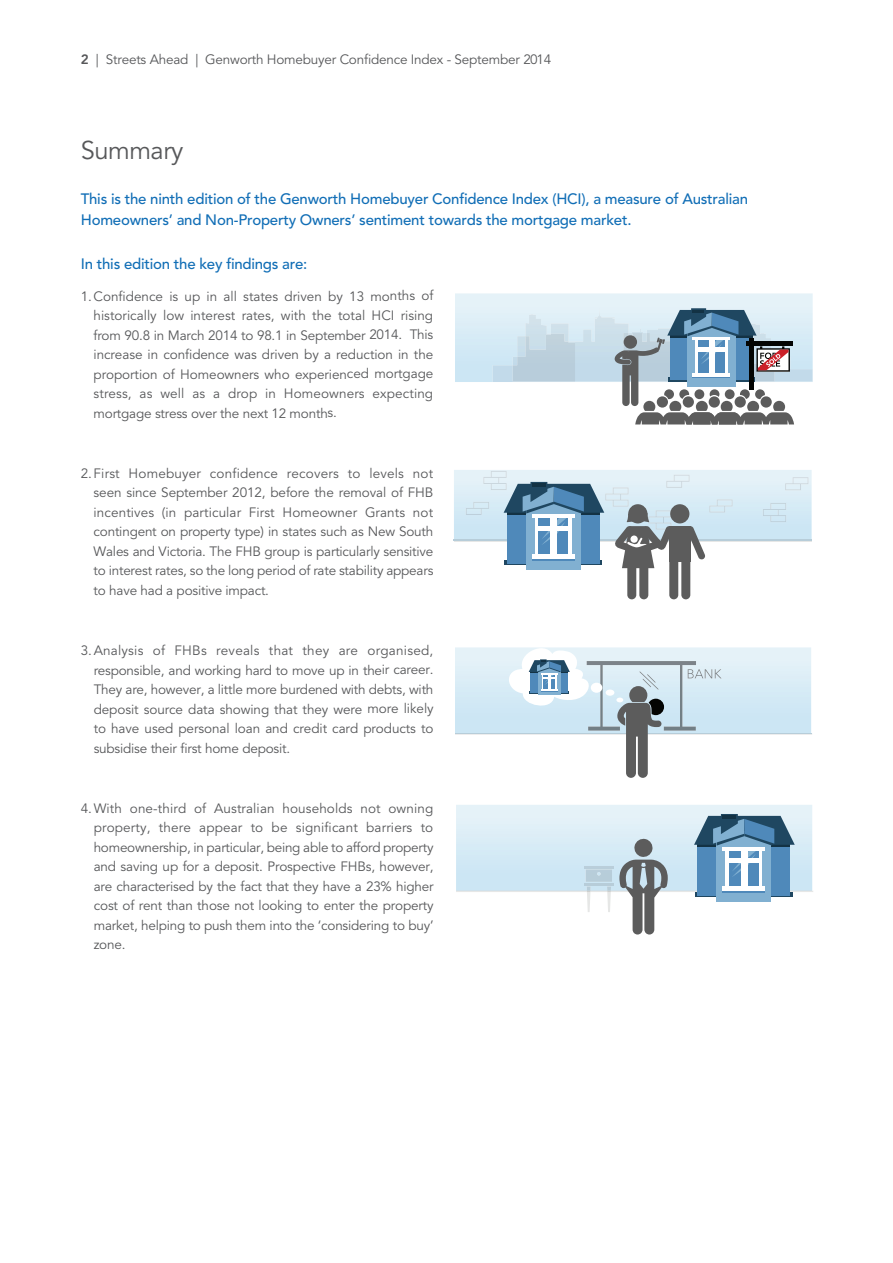
<style>
.page{position:relative;width:893px;height:1263px;background:#fff}
.page>*{position:absolute;margin:0;border:0;box-sizing:border-box;transform-origin:0 0}
.t1{font:25.5px "Avenir LT Std";letter-spacing:-.02em;color:#57585a}
.t2{font:500 15px/21px "Avenir LT Std";letter-spacing:-.015em;color:#116eb6}
.t3{font:13.5px/19.5px "Avenir LT Std";letter-spacing:-.015em;color:#57585a;text-align:justify}
.s1{font-weight:800}
</style>
<div class="page">
<div style="left:526px;top:499px;width:55px;height:71px;background:#81b0d1"></div>
<div style="left:627px;top:549px;width:9px;height:50px;background:#5c5c5c;border-radius:4px"></div>
<div style="left:639px;top:549px;width:9px;height:50px;background:#5c5c5c;border-radius:4px"></div>
<svg style="left:454px;top:470px;width:358px;height:98px"></svg>
<div style="left:669px;top:549px;width:9px;height:50px;background:#5c5c5c;border-radius:4px"></div>
<div style="left:681px;top:549px;width:9px;height:50px;background:#5c5c5c;border-radius:4px"></div>
<div style="left:628px;top:504px;width:19px;height:19px;background:#5c5c5c;border-radius:50%"></div>
<svg style="left:456px;top:805px;width:357px;height:129px"></svg>
<svg style="left:455px;top:647px;width:357px;height:131px"></svg>
<svg style="left:455px;top:293px;width:358px;height:131px"></svg>
<div style="left:657px;top:396px;width:11px;height:12px;background:#5c5c5c;border-radius:50%"></div>
<div style="left:683px;top:396px;width:11px;height:12px;background:#5c5c5c;border-radius:50%"></div>
<div style="left:709px;top:396px;width:11px;height:12px;background:#5c5c5c;border-radius:50%"></div>
<div style="left:735px;top:396px;width:11px;height:12px;background:#5c5c5c;border-radius:50%"></div>
<div style="left:760px;top:396px;width:12px;height:12px;background:#5c5c5c;border-radius:50%"></div>
<p class="t3" style="left:81px;top:50px;width:472px"><span class="s1">2</span> | Streets Ahead | Genworth Homebuyer Confidence Index - September 2014</p>
<h1 class="t1" style="left:81px;top:135px;width:104px">Summary</h1>
<p class="t2" style="left:81px;top:189px;width:669px">This is the ninth edition of the Genworth Homebuyer Confidence Index (HCI), a measure of Australian<br>Homeowners’ and Non-Property Owners’ sentiment towards the mortgage market.</p>
<p class="t2" style="left:81px;top:253px;width:228px">In this edition the key findings are:</p>
<p class="t3" style="left:94px;top:286px;width:341px;text-indent:-13px">1.Confidence is up in all states driven by 13 months of historically low interest rates, with the total HCI rising from 90.8 in March 2014 to 98.1 in September 2014. This increase in confidence was driven by a reduction in the proportion of Homeowners who experienced mortgage stress, as well as a drop in Homeowners expecting mortgage stress over the next 12 months.</p>
<p class="t3" style="left:94px;top:464px;width:341px;text-indent:-13px">2.First Homebuyer confidence recovers to levels not seen since September 2012, before the removal of FHB incentives (in particular First Homeowner Grants not contingent on property type) in states such as New South Wales and Victoria. The FHB group is particularly sensitive to interest rates, so the long period of rate stability appears to have had a positive impact.</p>
<p class="t3" style="left:94px;top:641px;width:341px;text-indent:-13px">3.Analysis of FHBs reveals that they are organised, responsible, and working hard to move up in their career.<br>They are, however, a little more burdened with debts, with deposit source data showing that they were more likely to have used personal loan and credit card products to subsidise their first home deposit.</p>
<p class="t3" style="left:94px;top:799px;width:341px;text-indent:-13px">4.With one-third of Australian households not owning property, there appear to be significant barriers to homeownership, in particular, being able to afford property and saving up for a deposit. Prospective FHBs, however, are characterised by the fact that they have a 23% higher cost of rent than those not looking to enter the property market, helping to push them into the ‘considering to buy’ zone.</p>
</div>
